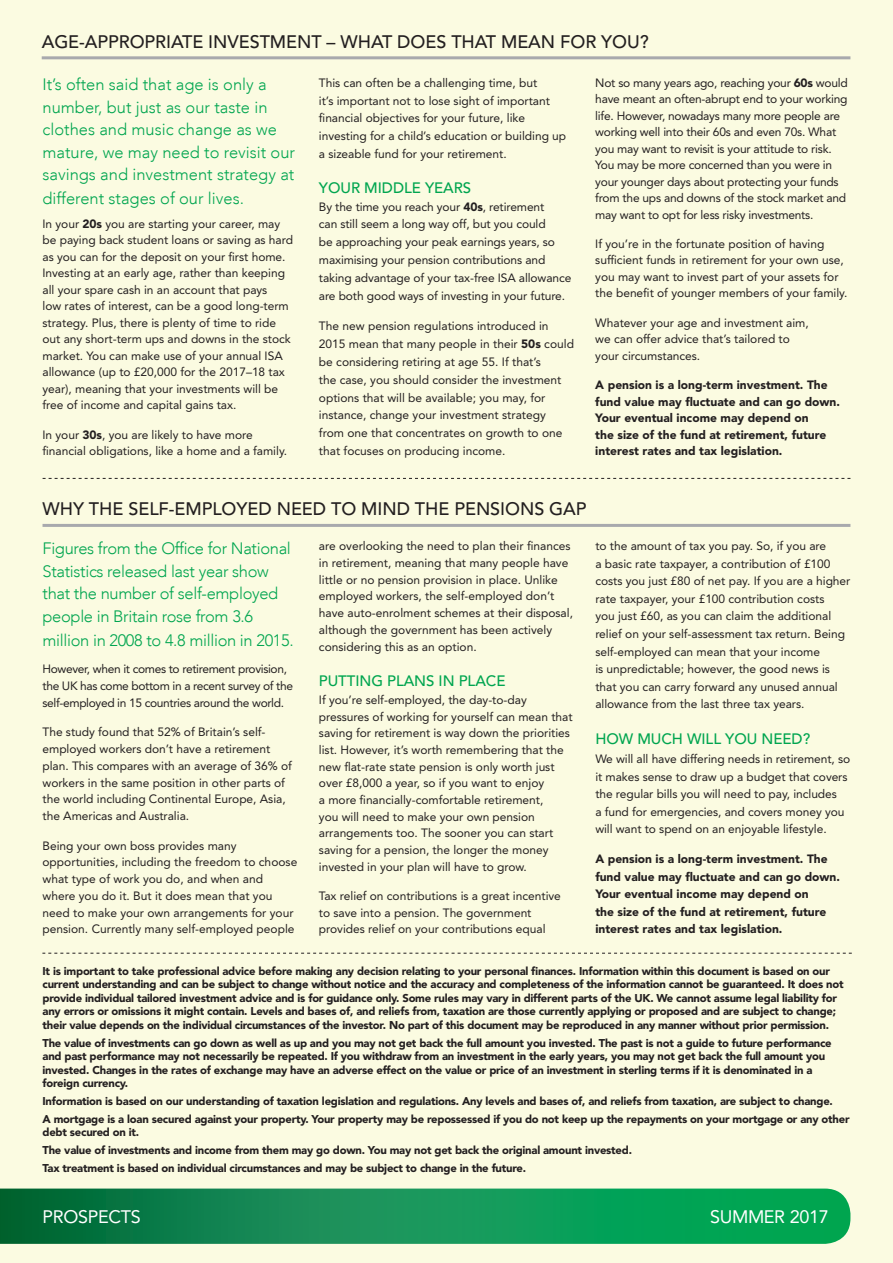
<style>
.page{position:relative;width:893px;height:1263px;background:#fbfbe1}
.page>*{position:absolute;margin:0;border:0;box-sizing:border-box;transform-origin:0 0}
.heading_1{font:500 18px "Avenir LT Std";letter-spacing:-.005em;color:#231f20}
.t1{font:18px "Avenir LT Std";letter-spacing:-.02em;color:#fff}
.intro_text{font:300 16.5px/22.5px "Avenir LT Std";color:#00a54f}
.intro_text-2{font:300 16.5px/22.8px "Avenir LT Std";letter-spacing:-.02em;color:#00a54f}
.heading_2{font:500 15px "Avenir LT Std";letter-spacing:-.005em;color:#00a54f}
.body_text{font:12px/16.5px "Avenir LT Std";letter-spacing:-.005em;color:#231f20}
.warning_statement{font:900 12px/16.5px "Avenir LT Std";color:#231f20}
.body_text-2{font:12px/16.8px "Avenir LT Std";letter-spacing:-.03em;color:#231f20}
.warning_statement-2{font:900 11.25px/13.5px "Avenir LT Std";letter-spacing:-.02em;color:#231f20}
.s1{font-weight:900}
</style>
<div class="page">
<svg style="left:0;top:1188px;width:850px;height:56px;background:#0f9253"></svg>
<hr style="left:42px;top:56px;width:808px;height:3px;background:#a8a9ad">
<svg style="left:42px;top:953px;width:810px;height:1px"></svg>
<svg style="left:42px;top:478px;width:808px;height:1px"></svg>
<hr style="left:43px;top:524px;width:807px;height:3px;background:#a8a9ad">
<p class="heading_1" style="left:42px;top:31px;width:608px">AGE-APPROPRIATE INVESTMENT – WHAT DOES THAT MEAN FOR YOU?</p>
<p class="intro_text" style="left:43px;top:73px;width:254px">It’s often said that age is only a number, but just as our taste in clothes and music change as we mature, we may need to revisit our savings and investment strategy at</p>
<p class="intro_text" style="left:43px;top:187px;width:203px">different stages of our lives.</p>
<p class="body_text" style="left:43px;top:215px;width:252px">In your <span class="s1">20s</span> you are starting your career, may be paying back student loans or saving as hard as you can for the deposit on your first home.<br>Investing at an early age, rather than keeping all your spare cash in an account that pays<br>low rates of interest, can be a good long-term strategy. Plus, there is plenty of time to ride out any short-term ups and downs in the stock market. You can make use of your annual ISA allowance (up to £20,000 for the 2017–18 tax year), meaning that your investments will be free of income and capital gains tax.</p>
<p class="body_text" style="left:43px;top:426px;width:246px">In your <span class="s1">30s</span>, you are likely to have more financial obligations, like a home and a family.</p>
<p class="body_text" style="left:319px;top:74px;width:249px;line-height:17.9px">This can often be a challenging time, but<br>it’s important not to lose sight of important financial objectives for your future, like investing for a child’s education or building up a sizeable fund for your retirement.</p>
<p class="heading_2" style="left:319px;top:179px;width:154px">YOUR MIDDLE YEARS</p>
<p class="body_text" style="left:319px;top:198px;width:254px;line-height:17.9px">By the time you reach your <span class="s1">40s</span>, retirement<br>can still seem a long way off, but you could<br>be approaching your peak earnings years, so maximising your pension contributions and taking advantage of your tax-free ISA allowance are both good ways of investing in your future.</p>
<p class="body_text" style="left:319px;top:317px;width:257px;line-height:17.9px">The new pension regulations introduced in 2015 mean that many people in their <span class="s1">50s</span> could be considering retiring at age 55. If that’s<br>the case, you should consider the investment options that will be available; you may, for instance, change your investment strategy from one that concentrates on growth to one that focuses on producing income.</p>
<p class="body_text" style="left:595px;top:74px;width:254px">Not so many years ago, reaching your <span class="s1">60s</span> would have meant an often-abrupt end to your working life. However, nowadays many more people are working well into their 60s and even 70s. What you may want to revisit is your attitude to risk.<br>You may be more concerned than you were in your younger days about protecting your funds from the ups and downs of the stock market and may want to opt for less risky investments.</p>
<p class="body_text" style="left:595px;top:236px;width:254px">If you’re in the fortunate position of having sufficient funds in retirement for your own use, you may want to invest part of your assets for the benefit of younger members of your family.</p>
<p class="body_text" style="left:595px;top:314px;width:215px">Whatever your age and investment aim, we can offer advice that’s tailored to your circumstances.</p>
<p class="warning_statement" style="left:595px;top:376px;width:246px">A pension is a long-term investment. The fund value may fluctuate and can go down.<br>Your eventual income may depend on<br>the size of the fund at retirement, future interest rates and tax legislation.</p>
<p class="heading_1" style="left:43px;top:499px;width:545px">WHY THE SELF-EMPLOYED NEED TO MIND THE PENSIONS GAP</p>
<p class="intro_text-2" style="left:43px;top:537px;width:250px">Figures from the Office for National Statistics released last year show that the number of self-employed people in Britain rose from 3.6</p>
<p class="intro_text-2" style="left:43px;top:629px;width:253px">million in 2008 to 4.8 million in 2015.</p>
<p class="body_text-2" style="left:43px;top:661px;width:252px">However, when it comes to retirement provision, the UK has come bottom in a recent survey of the self-employed in 15 countries around the world.</p>
<p class="body_text" style="left:43px;top:724px;width:251px">The study found that 52% of Britain’s self&shy;employed workers don’t have a retirement plan. This compares with an average of 36% of workers in the same position in other parts of the world including Continental Europe, Asia, the Americas and Australia.</p>
<p class="body_text" style="left:43px;top:837px;width:256px">Being your own boss provides many opportunities, including the freedom to choose what type of work you do, and when and where you do it. But it does mean that you need to make your own arrangements for your pension. Currently many self-employed people</p>
<p class="body_text" style="left:319px;top:538px;width:256px">are overlooking the need to plan their finances in retirement, meaning that many people have little or no pension provision in place. Unlike employed workers, the self-employed don’t have auto-enrolment schemes at their disposal, although the government has been actively considering this as an option.</p>
<p class="heading_2" style="left:319px;top:672px;width:188px">PUTTING PLANS IN PLACE</p>
<p class="body_text" style="left:319px;top:691px;width:255px">If you’re self-employed, the day-to-day pressures of working for yourself can mean that saving for retirement is way down the priorities list. However, it’s worth remembering that the new flat-rate state pension is only worth just over £8,000 a year, so if you want to enjoy<br>a more financially-comfortable retirement,<br>you will need to make your own pension arrangements too. The sooner you can start saving for a pension, the longer the money invested in your plan will have to grow.</p>
<p class="body_text" style="left:319px;top:888px;width:243px">Tax relief on contributions is a great incentive to save into a pension. The government provides relief on your contributions equal</p>
<p class="body_text" style="left:595px;top:538px;width:257px;line-height:17.5px">to the amount of tax you pay. So, if you are<br>a basic rate taxpayer, a contribution of £100 costs you just £80 of net pay. If you are a higher rate taxpayer, your £100 contribution costs<br>you just £60, as you can claim the additional relief on your self-assessment tax return. Being self-employed can mean that your income<br>is unpredictable; however, the good news is that you can carry forward any unused annual allowance from the last three tax years.</p>
<p class="heading_2" style="left:595px;top:730px;width:216px">HOW MUCH WILL YOU NEED?</p>
<p class="body_text" style="left:595px;top:750px;width:256px;line-height:17.5px">We will all have differing needs in retirement, so it makes sense to draw up a budget that covers the regular bills you will need to pay, includes<br>a fund for emergencies, and covers money you will want to spend on an enjoyable lifestyle.</p>
<p class="warning_statement" style="left:595px;top:850px;width:246px;line-height:17.5px">A pension is a long-term investment. The fund value may fluctuate and can go down.<br>Your eventual income may depend on<br>the size of the fund at retirement, future interest rates and tax legislation.</p>
<p class="warning_statement-2" style="left:43px;top:964px;width:803px">It is important to take professional advice before making any decision relating to your personal finances. Information within this document is based on our current understanding and can be subject to change without notice and the accuracy and completeness of the information cannot be guaranteed. It does not provide individual tailored investment advice and is for guidance only. Some rules may vary in different parts of the UK. We cannot assume legal liability for any errors or omissions it might contain. Levels and bases of, and reliefs from, taxation are those currently applying or proposed and are subject to change; their value depends on the individual circumstances of the investor. No part of this document may be reproduced in any manner without prior permission.</p>
<p class="warning_statement-2" style="left:43px;top:1036px;width:791px">The value of investments can go down as well as up and you may not get back the full amount you invested. The past is not a guide to future performance and past performance may not necessarily be repeated. If you withdraw from an investment in the early years, you may not get back the full amount you invested. Changes in the rates of exchange may have an adverse effect on the value or price of an investment in sterling terms if it is denominated in a foreign currency.</p>
<p class="warning_statement-2" style="left:43px;top:1094px;width:792px">Information is based on our understanding of taxation legislation and regulations. Any levels and bases of, and reliefs from taxation, are subject to change.</p>
<p class="warning_statement-2" style="left:43px;top:1112px;width:809px">A mortgage is a loan secured against your property. Your property may be repossessed if you do not keep up the repayments on your mortgage or any other debt secured on it.</p>
<p class="warning_statement-2" style="left:43px;top:1143px;width:591px">The value of investments and income from them may go down. You may not get back the original amount invested.</p>
<p class="warning_statement-2" style="left:43px;top:1161px;width:485px">Tax treatment is based on individual circumstances and may be subject to change in the future.</p>
<h1 class="t1" style="left:43px;top:1206px;width:100px">PROSPECTS</h1>
<h1 class="t1" style="left:710px;top:1206px;width:120px">SUMMER 2017</h1>
</div>
